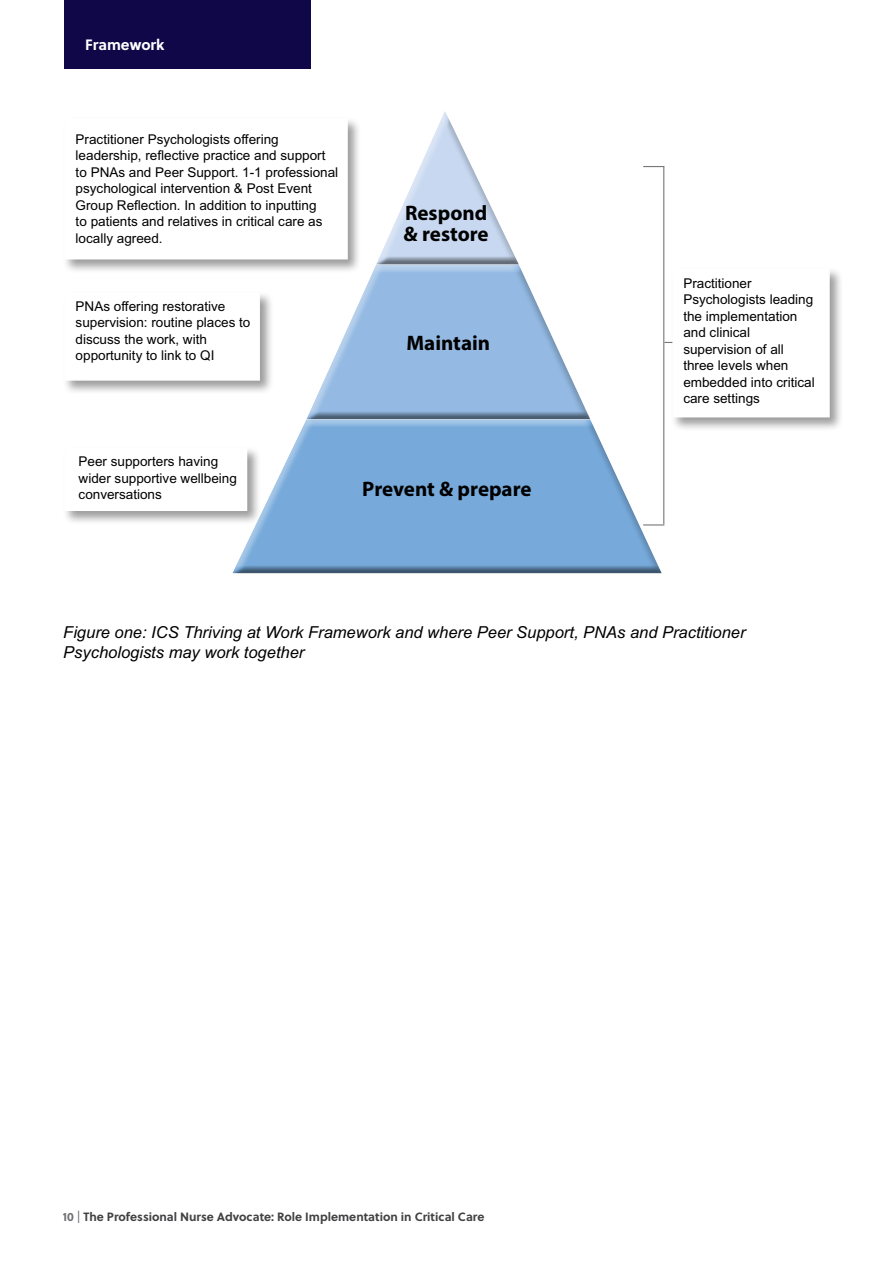
<style>
.page{position:relative;width:893px;height:1263px;background:#fff}
.page>*{position:absolute;margin:0;border:0;box-sizing:border-box;transform-origin:0 0}
.t1{font:700 21px/21px "Myriad Pro";color:#000}
.t2{font:italic 16.5px/19.5px "Arial MT Std";color:#000}
.t3{font:700 15px "Soleil";color:#fff}
.t4{font:13.5px/16.5px "Arial MT Std";color:#000}
.t5{font:700 12px "Soleil";color:#414042}
.s1{color:#6d6e71}
.s2{font-weight:400;color:#6d6e71}
</style>
<div class="page">
<div style="left:670px;top:267px;width:174px;height:164px;background:#000;opacity:.39"></div>
<div style="left:672px;top:269px;width:158px;height:148px;background:#fff"></div>
<div style="left:64px;top:0;width:246px;height:68px;background:#100749"></div>
<div style="left:62px;top:117px;width:300px;height:156px;background:#000;opacity:.39"></div>
<div style="left:64px;top:119px;width:284px;height:140px;background:#fff"></div>
<div style="left:62px;top:291px;width:212px;height:104px;background:#000;opacity:.39"></div>
<div style="left:64px;top:293px;width:196px;height:88px;background:#fff;border:2px solid #fff"></div>
<div style="left:62px;top:446px;width:199px;height:79px;background:#000;opacity:.39"></div>
<div style="left:64px;top:448px;width:183px;height:63px;background:#fff"></div>
<svg style="left:306px;top:111px;width:209px;height:145px"></svg>
<div style="left:298px;top:256px;width:229px;height:163px;background:#fff;opacity:.5"></div>
<div style="left:303px;top:261px;width:296px;height:158px;background:#000;opacity:.5"></div>
<div style="left:224px;top:410px;width:374px;height:164px;background:#fff;opacity:.5"></div>
<div style="left:229px;top:416px;width:441px;height:158px;background:#000;opacity:.5"></div>
<svg style="left:643px;top:166px;width:21px;height:1px"></svg>
<hr style="left:663px;top:167px;width:1px;height:357px;background:#757779">
<svg style="left:643px;top:524px;width:21px;height:1px"></svg>
<p class="t3" style="left:85px;top:33px;width:81px">Framework</p>
<p class="t4" style="left:76px;top:131px;width:264px">Practitioner Psychologists offering leadership, reflective practice and support to PNAs and Peer Support. 1-1 professional psychological intervention &amp; Post Event Group Reflection. In addition to inputting<br>to patients and relatives in critical care as locally agreed.</p>
<p class="t4" style="left:76px;top:298px;width:176px">PNAs offering restorative supervision: routine places to discuss the work, with opportunity to link to QI</p>
<h1 class="t1" style="left:404px;top:201px;width:87px">Respond &amp; restore</h1>
<h1 class="t1" style="left:406px;top:332px;width:85px">Maintain</h1>
<p class="t4" style="left:79px;top:453px;width:160px">Peer supporters having wider supportive wellbeing conversations</p>
<h1 class="t1" style="left:362px;top:478px;width:171px">Prevent &amp; prepare</h1>
<p class="t4" style="left:683px;top:275px;width:133px">Practitioner<br>Psychologists leading the implementation and clinical supervision of all three levels when embedded into critical care settings</p>
<p class="t2" style="left:63px;top:622px;width:684px">Figure one: ICS Thriving at Work Framework and where Peer Support, PNAs and Practitioner<br>Psychologists may work together</p>
<p class="t5" style="left:63px;top:1207px;width:423px"><span class="s1">10</span> <span class="s2">|</span> The Professional Nurse Advocate: Role Implementation in Critical Care</p>
</div>
